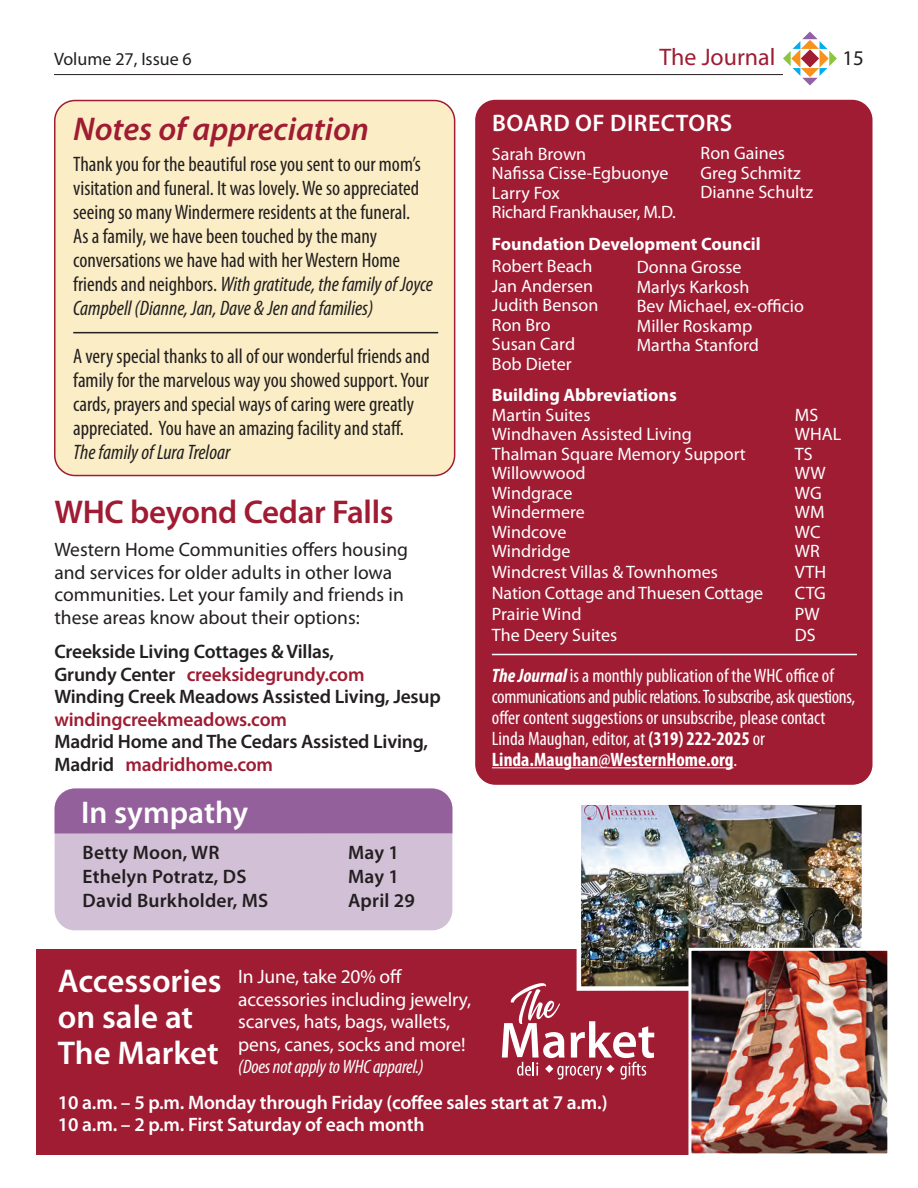
<style>
.page{position:relative;width:918px;height:1188px;background:#fff}
.page>*{position:absolute;margin:0;border:0;box-sizing:border-box;transform-origin:0 0}
.t1{font:600 33px/36px "Myriad Pro";color:#fff}
.t2{font:italic 600 33px "Myriad Pro";color:#9f1c33}
.t3{font:600 33px "Myriad Pro";letter-spacing:-.01em;color:#9f1c33}
.t4{font:600 31.5px "Myriad Pro";color:#fff}
.t5{font:600 24px "Myriad Pro";letter-spacing:.02em;color:#fff}
.t6{font:24px "Myriad Pro";color:#9f1c33}
.t7{font:condensed 21px/24px "Myriad Pro";color:#231f20}
.t8{font:21px "Myriad Pro";color:#231f20}
.t9{font:condensed 19.5px/21px "Myriad Pro";color:#fff}
.t10{font:600 19.5px/22.5px "Myriad Pro";letter-spacing:-.01em;color:#231f20}
.t11{font:19.5px/22.5px "Myriad Pro";color:#231f20}
.t12{font:19.5px/22.5px "Myriad Pro";letter-spacing:-.01em;color:#fff}
.t13{font:600 19.5px "Myriad Pro";letter-spacing:-.01em;color:#fff}
.t14{font:600 19.5px "Myriad Pro";letter-spacing:.01em;color:#231f20}
.t15{font:700 condensed 19.5px "Myriad Pro";color:#fff}
.t16{font:600 19.5px "Myriad Pro";letter-spacing:-.01em;color:#9f1c33}
.t17{font:18px/19.5px "Myriad Pro";color:#fff}
.t18{font:700 18px "Myriad Pro";color:#fff}
.t19{font:18px/19.5px "Myriad Pro";letter-spacing:-.02em;color:#fff}
.t20{font:18px "Myriad Pro";color:#231f20}
.s1{font-style:italic}
.s2{color:#9f1c33}
.s3{font-weight:700;font-style:italic}
.s4{font-weight:700}
.s5{font-weight:400}
.s6{font-style:italic;font-stretch:condensed}
</style>
<div class="page">
<svg style="left:783px;top:32px;width:54px;height:53px"></svg>
<hr style="left:54px;top:74px;width:729px;height:1px;background:#231f20">
<div style="left:475px;top:100px;width:398px;height:685px;background:#9f1c33;border-radius:20px"></div>
<hr style="left:492px;top:767px;width:242px;height:1px;background:#fff">
<hr style="left:492px;top:654px;width:365px;height:1px;background:#fff">
<div style="left:55px;top:788px;width:397px;height:142px;background:#d2c0d7;border-radius:20px"></div>
<div style="left:55px;top:789px;width:397px;height:44px;background:#94609b"></div>
<div style="left:55px;top:101px;width:400px;height:375px;background:#fbeec6;border-radius:20px"></div>
<div style="left:54px;top:100px;width:401px;height:376px;border:2px solid #9f1c33;border-radius:20px"></div>
<hr style="left:73px;top:332px;width:365px;height:1px;background:#231f20">
<div style="left:36px;top:949px;width:853px;height:206px;background:#9f1c33"></div>
<svg style="left:502px;top:983px;width:152px;height:97px"></svg>
<img style="left:582px;top:805px;width:279px;height:181px">
<div style="left:577px;top:800px;width:289px;height:191px;border:4px solid #fff"></div>
<img style="left:692px;top:952px;width:194px;height:200px">
<div style="left:688px;top:948px;width:202px;height:208px;border:3px solid #fff"></div>
<p class="t20" style="left:54px;top:47px;width:139px">Volume 27, Issue 6</p>
<p class="t6" style="left:660px;top:42px;width:117px">The Journal</p>
<p class="t8" style="left:842px;top:45px;width:23px">15</p>
<p class="t2" style="left:73px;top:108px;width:297px">Notes of appreciation</p>
<p class="t7" style="left:73px;top:151px;width:361px">Thank you for the beautiful rose you sent to our mom’s visitation and funeral. It was lovely. We so appreciated seeing so many Windermere residents at the funeral.<br>As a family, we have been touched by the many conversations we have had with her Western Home friends and neighbors. <span class="s1">With gratitude, the family of Joyce Campbell (Dianne, Jan, Dave &amp; Jen and families)</span></p>
<p class="t7" style="left:73px;top:344px;width:358px">A very special thanks to all of our wonderful friends and family for the marvelous way you showed support. Your cards, prayers and special ways of caring were greatly appreciated. You have an amazing facility and staff.<br><span class="s1">The family of Lura Treloar</span></p>
<p class="t3" style="left:54px;top:491px;width:341px">WHC beyond Cedar Falls</p>
<p class="t11" style="left:54px;top:538px;width:355px">Western Home Communities offers housing and services for older adults in other Iowa communities. Let your family and friends in these areas know about their options:</p>
<p class="t10" style="left:54px;top:640px;width:312px">Creekside Living Cottages &amp; Villas,<br>Grundy Center <span class="s2">creeksidegrundy.com</span></p>
<p class="t10" style="left:54px;top:685px;width:388px">Winding Creek Meadows Assisted Living, Jesup</p>
<p class="t16" style="left:54px;top:707px;width:234px">windingcreekmeadows.com</p>
<p class="t10" style="left:54px;top:730px;width:375px">Madrid Home and The Cedars Assisted Living,<br>Madrid <span class="s2">madridhome.com</span></p>
<p class="t4" style="left:81px;top:792px;width:169px">In sympathy</p>
<p class="t14" style="left:83px;top:840px;width:138px">Betty Moon, WR</p>
<p class="t10" style="left:348px;top:840px;width:52px">May 1</p>
<p class="t14" style="left:83px;top:864px;width:165px">Ethelyn Potratz, DS</p>
<p class="t10" style="left:348px;top:864px;width:52px">May 1</p>
<p class="t14" style="left:83px;top:888px;width:187px">David Burkholder, MS</p>
<p class="t10" style="left:348px;top:888px;width:68px">April 29</p>
<p class="t5" style="left:492px;top:108px;width:242px">BOARD OF DIRECTORS</p>
<p class="t17" style="left:492px;top:144px;width:96px">Sarah Brown</p>
<p class="t17" style="left:492px;top:163px;width:178px">Nafissa Cisse-Egbuonye</p>
<p class="t19" style="left:492px;top:183px;width:185px">Larry Fox<br>Richard Frankhauser, M.D.</p>
<p class="t18" style="left:492px;top:232px;width:270px">Foundation Development Council</p>
<p class="t17" style="left:492px;top:256px;width:108px">Robert Beach<br>Jan Andersen<br>Judith Benson<br>Ron Bro<br>Susan Card<br>Bob Dieter</p>
<p class="t18" style="left:492px;top:384px;width:187px">Building Abbreviations</p>
<p class="t17" style="left:492px;top:405px;width:100px">Martin Suites</p>
<p class="t17" style="left:795px;top:405px;width:25px">MS</p>
<p class="t17" style="left:492px;top:424px;width:202px">Windhaven Assisted Living</p>
<p class="t17" style="left:795px;top:424px;width:48px">WHAL</p>
<p class="t17" style="left:492px;top:444px;width:256px">Thalman Square Memory Support</p>
<p class="t17" style="left:795px;top:444px;width:19px">TS</p>
<p class="t17" style="left:492px;top:463px;width:95px">Willowwood</p>
<p class="t17" style="left:795px;top:463px;width:32px">WW</p>
<p class="t17" style="left:492px;top:483px;width:82px">Windgrace</p>
<p class="t17" style="left:795px;top:483px;width:28px">WG</p>
<p class="t17" style="left:492px;top:502px;width:95px">Windermere</p>
<p class="t17" style="left:795px;top:502px;width:31px">WM</p>
<p class="t17" style="left:492px;top:522px;width:76px">Windcove</p>
<p class="t17" style="left:795px;top:522px;width:27px">WC</p>
<p class="t17" style="left:492px;top:541px;width:80px">Windridge</p>
<p class="t17" style="left:795px;top:541px;width:26px">WR</p>
<p class="t17" style="left:492px;top:562px;width:228px">Windcrest Villas &amp; Townhomes</p>
<p class="t17" style="left:795px;top:562px;width:33px">VTH</p>
<p class="t17" style="left:492px;top:583px;width:273px">Nation Cottage and Thuesen Cottage</p>
<p class="t17" style="left:795px;top:583px;width:33px">CTG</p>
<p class="t17" style="left:492px;top:604px;width:91px">Prairie Wind</p>
<p class="t17" style="left:795px;top:604px;width:26px">PW</p>
<p class="t17" style="left:492px;top:625px;width:127px">The Deery Suites</p>
<p class="t17" style="left:795px;top:625px;width:22px">DS</p>
<p class="t9" style="left:492px;top:665px;width:343px"><span class="s3">The Journal</span> is a monthly publication of the WHC office of</p>
<p class="t9" style="left:492px;top:686px;width:365px">communications and public relations. To subscribe, ask questions, offer content suggestions or unsubscribe, please contact<br>Linda Maughan, editor, at <span class="s4">(319) 222-2025</span> or</p>
<p class="t15" style="left:492px;top:747px;width:247px">Linda.Maughan@WesternHome.org<span class="s5">.</span></p>
<p class="t17" style="left:701px;top:143px;width:102px">Ron Gaines<br>Greg Schmitz</p>
<p class="t17" style="left:701px;top:182px;width:114px">Dianne Schultz</p>
<p class="t17" style="left:637px;top:257px;width:106px">Donna Grosse</p>
<p class="t17" style="left:637px;top:277px;width:169px">Marlys Karkosh<br>Bev Michael, ex-officio<br>Miller Roskamp<br>Martha Stanford</p>
<p class="t1" style="left:58px;top:962px;width:165px">Accessories on sale at<br>The Market</p>
<p class="t13" style="left:58px;top:1090px;width:551px">10 a.m. – 5 p.m. Monday through Friday (coffee sales start at 7 a.m.)</p>
<p class="t13" style="left:58px;top:1112px;width:368px">10 a.m. – 2 p.m. First Saturday of each month</p>
<p class="t12" style="left:238px;top:965px;width:234px">In June, take 20% off accessories including jewelry, scarves, hats, bags, wallets, pens, canes, socks and more! <span class="s6">(Does not apply to WHC apparel.)</span></p>
</div>
